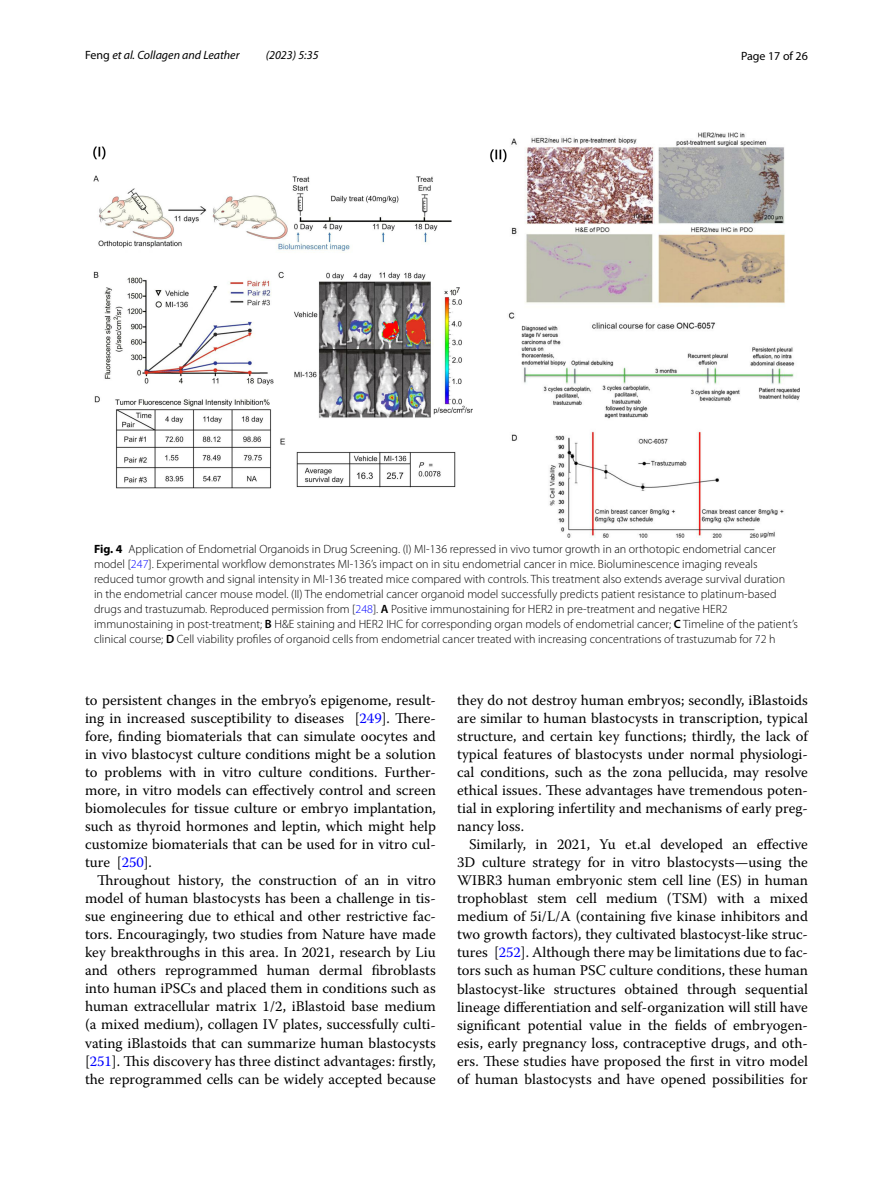
<style>
.page{position:relative;width:893px;height:1187px;background:#fff}
.page>*{position:absolute;margin:0;border:0;box-sizing:border-box;transform-origin:0 0}
.t1{font:14.7px/18px "Warnock Pro";color:#000;text-align:justify}
.t2{font:300 12px/15px "Myriad Pro";color:#000}
.t3{font:italic 12px "Myriad Pro";color:#000}
.t4{font:12px "Myriad Pro";color:#000}
.s1{font-style:normal}
.s2{font-weight:700}
.s3{color:#00f}
.s4{font-weight:600}
</style>
<div class="page">
<img style="left:94px;top:133px;width:705px;height:404px">
<p class="t3" style="left:85px;top:48px;width:156px"><span class="s1">Feng</span> et al. Collagen and Leather</p>
<p class="t3" style="left:266px;top:48px;width:54px">(2023) 5:35</p>
<p class="t4" style="left:741px;top:48px;width:68px">Page 17 of 26</p>
<p class="t2" style="left:94px;top:541px;width:705px"><span class="s2">Fig. 4</span> Application of Endometrial Organoids in Drug Screening. (I) MI-136 repressed in vivo tumor growth in an orthotopic endometrial cancer model [<span class="s3">247</span>]. Experimental workflow demonstrates MI-136’s impact on in situ endometrial cancer in mice. Bioluminescence imaging reveals reduced tumor growth and signal intensity in MI-136 treated mice compared with controls. This treatment also extends average survival duration<br>in the endometrial cancer mouse model. (II) The endometrial cancer organoid model successfully predicts patient resistance to platinum-based drugs and trastuzumab. Reproduced permission from [<span class="s3">248</span>]. <span class="s4">A</span> Positive immunostaining for HER2 in pre-treatment and negative HER2 immunostaining in post-treatment; <span class="s4">B</span> H&amp;E staining and HER2 IHC for corresponding organ models of endometrial cancer; <span class="s4">C</span> Timeline of the patient’s clinical course; <span class="s4">D</span> Cell viability profiles of organoid cells from endometrial cancer treated with increasing concentrations of trastuzumab for 72 h</p>
<p class="t1" style="left:85px;top:691px;width:352px">to persistent changes in the embryo’s epigenome, result&shy;ing in increased susceptibility to diseases [<span class="s3">249</span>]. There&shy;fore, finding biomaterials that can simulate oocytes and in vivo blastocyst culture conditions might be a solution to problems with in vitro culture conditions. Further&shy;more, in vitro models can effectively control and screen biomolecules for tissue culture or embryo implantation, such as thyroid hormones and leptin, which might help customize biomaterials that can be used for in vitro cul&shy;ture [<span class="s3">250</span>].</p>
<p class="t1" style="left:85px;top:871px;width:352px;text-indent:12px">Throughout history, the construction of an in vitro model of human blastocysts has been a challenge in tis&shy;sue engineering due to ethical and other restrictive fac&shy;tors. Encouragingly, two studies from Nature have made key breakthroughs in this area. In 2021, research by Liu and others reprogrammed human dermal fibroblasts into human iPSCs and placed them in conditions such as human extracellular matrix 1/2, iBlastoid base medium (a mixed medium), collagen IV plates, successfully culti&shy;vating iBlastoids that can summarize human blastocysts [<span class="s3">251</span>]. This discovery has three distinct advantages: firstly, the reprogrammed cells can be widely accepted because</p>
<p class="t1" style="left:457px;top:691px;width:352px">they do not destroy human embryos; secondly, iBlastoids are similar to human blastocysts in transcription, typical structure, and certain key functions; thirdly, the lack of typical features of blastocysts under normal physiologi&shy;cal conditions, such as the zona pellucida, may resolve ethical issues. These advantages have tremendous poten&shy;tial in exploring infertility and mechanisms of early preg&shy;nancy loss.</p>
<p class="t1" style="left:457px;top:835px;width:352px;text-indent:12px">Similarly, in 2021, Yu et.al developed an effective 3D culture strategy for in vitro blastocysts—using the WIBR3 human embryonic stem cell line (ES) in human trophoblast stem cell medium (TSM) with a mixed medium of 5i/L/A (containing five kinase inhibitors and two growth factors), they cultivated blastocyst-like struc&shy;tures [<span class="s3">252</span>]. Although there may be limitations due to fac&shy;tors such as human PSC culture conditions, these human blastocyst-like structures obtained through sequential lineage differentiation and self-organization will still have significant potential value in the fields of embryogen&shy;esis, early pregnancy loss, contraceptive drugs, and oth&shy;ers. These studies have proposed the first in vitro model of human blastocysts and have opened possibilities for</p>
</div>
